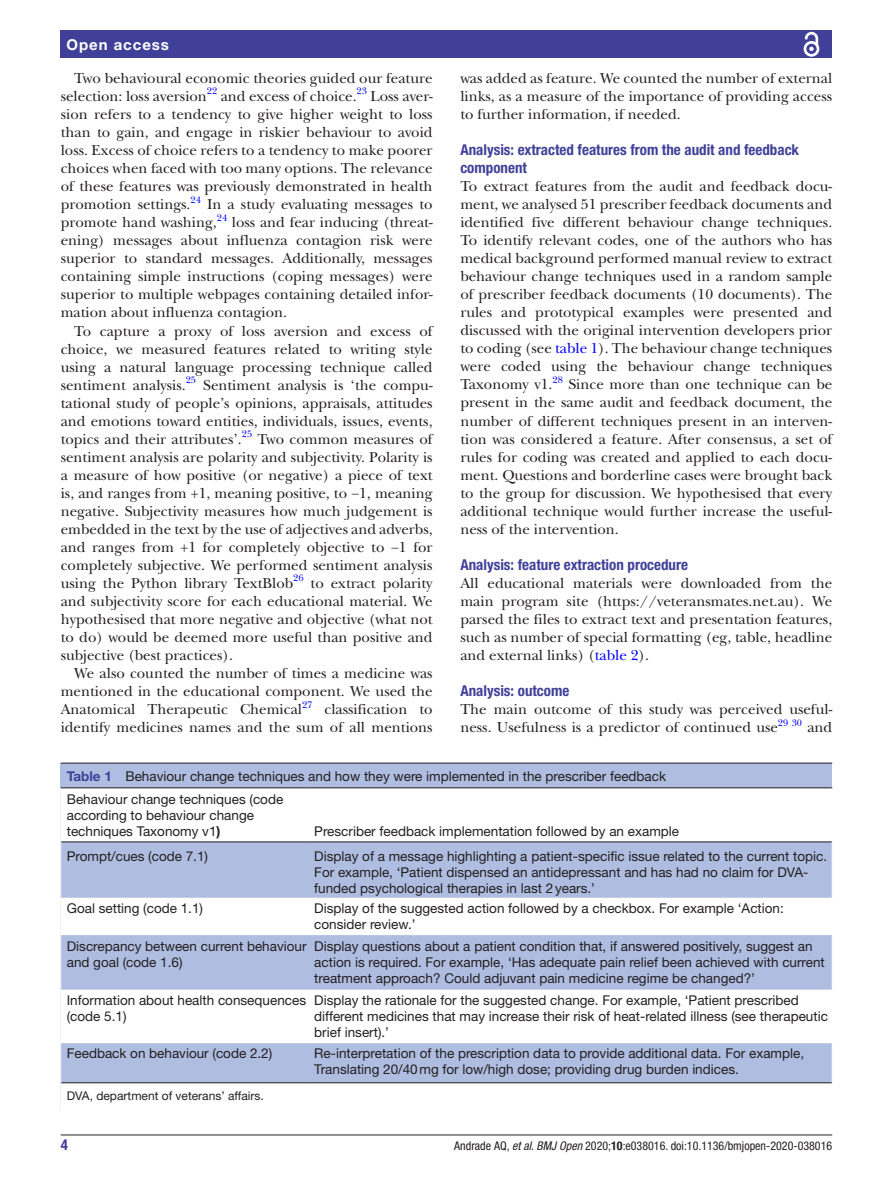
<style>
.page{position:relative;width:893px;height:1191px;background:#fff}
.page>*{position:absolute;margin:0;border:0;box-sizing:border-box;transform-origin:0 0}
.t1{font:15px/18px "New Baskerville";color:#231f20;text-align:justify}
.t2{font:700 condensed 15px/18px "Helvetica Neue LT Std";color:#414099}
.t3{font:700 15px "Helvetica Neue LT Std";letter-spacing:.065em;color:#fff}
.t4{font:13.5px/16.2px "Helvetica Neue LT Std";color:#231f20}
.t5{font:condensed 12px "Helvetica Neue LT Std";color:#231f20}
.t6{font:12px "Helvetica Neue LT Std";color:#231f20}
.t7{font:9.9px "New Baskerville";color:#00f}
.s1{color:#00f}
.s2{font-weight:700;color:#414099}
.s3{font-weight:700}
.s4{font-style:italic}
</style>
<div class="page">
<hr style="left:61px;top:1134px;width:771px;height:1px;background:#231f20">
<div style="left:61px;top:31px;width:771px;height:27px;background:#414099"></div>
<svg style="left:803px;top:31px;width:17px;height:26px"></svg>
<div style="left:61px;top:763px;width:771px;height:346px;background:#afbde1"></div>
<hr style="left:61px;top:762px;width:771px;height:1px;background:#231f20">
<div style="left:61px;top:788px;width:771px;height:321px;background:#fff"></div>
<svg style="left:61px;top:842px;width:771px;height:240px"></svg>
<hr style="left:61px;top:787px;width:247px;height:1px;background:#231f20">
<hr style="left:61px;top:841px;width:247px;height:1px;background:#231f20">
<hr style="left:308px;top:787px;width:524px;height:1px;background:#231f20">
<hr style="left:308px;top:841px;width:524px;height:1px;background:#231f20">
<hr style="left:308px;top:1082px;width:524px;height:1px;background:#231f20">
<hr style="left:61px;top:1082px;width:247px;height:1px;background:#231f20">
<svg style="left:60px;top:1082px;width:1px;height:27px"></svg>
<hr style="left:67px;top:1099px;width:765px;height:2px;background:#fff">
<p class="t3" style="left:66px;top:35px;width:104px">Open access</p>
<p class="t1" style="left:61px;top:69px;width:373px;text-indent:14px">Two behavioural economic theories guided our feature selection: loss aversion</p>
<p class="t1" style="left:460px;top:69px;width:373px">was added as feature. We counted the number of external links, as a measure of the importance of providing access to further information, if needed.</p>
<p class="t2" style="left:460px;top:141px;width:340px">Analysis: extracted features from the audit and feedback component</p>
<p class="t1" style="left:460px;top:178px;width:373px">To extract features from the audit and feedback docu&shy;ment, we analysed 51 prescriber feedback documents and identified five different behaviour change techniques.<br>To identify relevant codes, one of the authors who has medical background performed manual review to extract behaviour change techniques used in a random sample of prescriber feedback documents (10 documents). The rules and prototypical examples were presented and discussed with the original intervention developers prior to coding (see <span class="s1">table 1</span>). The behaviour change techniques were coded using the behaviour change techniques Taxonomy v1.<sup>28</sup> Since more than one technique can be present in the same audit and feedback document, the number of different techniques present in an interven&shy;tion was considered a feature. After consensus, a set of rules for coding was created and applied to each docu&shy;ment. Questions and borderline cases were brought back to the group for discussion. We hypothesised that every additional technique would further increase the useful&shy;ness of the intervention.</p>
<p class="t2" style="left:460px;top:555px;width:229px">Analysis: feature extraction procedure</p>
<p class="t1" style="left:460px;top:574px;width:373px">All educational materials were downloaded from the main program site (https://veteransmates.net.au). We parsed the files to extract text and presentation features, such as number of special formatting (eg, table, headline and external links) (<span class="s1">table 2</span>).</p>
<p class="t2" style="left:460px;top:682px;width:111px">Analysis: outcome</p>
<p class="t1" style="left:460px;top:700px;width:373px">The main outcome of this study was perceived useful&shy;ness. Usefulness is a predictor of continued use<sup>29</sup> <sup>30</sup> and</p>
<p class="t4" style="left:67px;top:765px;width:601px;line-height:22px"><span class="s2">Table 1</span> Behaviour change techniques and how they were implemented in the prescriber feedback<br>Behaviour change techniques (code</p>
<p class="t4" style="left:67px;top:806px;width:189px">according to behaviour change techniques Taxonomy v1<span class="s3">)</span></p>
<p class="t7" style="left:207px;top:85px;width:12px">22</p>
<p class="t1" style="left:221px;top:87px;width:137px">and excess of choice.</p>
<p class="t7" style="left:357px;top:85px;width:12px">23</p>
<p class="t1" style="left:61px;top:87px;width:373px;text-indent:310px">Loss aver&shy;sion refers to a tendency to give higher weight to loss than to gain, and engage in riskier behaviour to avoid loss. Excess of choice refers to a tendency to make poorer choices when faced with too many options. The relevance of these features was previously demonstrated in health promotion settings.</p>
<p class="t7" style="left:191px;top:193px;width:12px">24</p>
<p class="t1" style="left:61px;top:195px;width:373px;text-indent:146px">In a study evaluating messages to promote hand washing,</p>
<p class="t7" style="left:217px;top:212px;width:12px">24</p>
<p class="t1" style="left:61px;top:213px;width:373px;text-indent:171px">loss and fear inducing (threat&shy;ening) messages about influenza contagion risk were superior to standard messages. Additionally, messages containing simple instructions (coping messages) were superior to multiple webpages containing detailed infor&shy;mation about influenza contagion.</p>
<p class="t1" style="left:61px;top:322px;width:373px;text-indent:14px">To capture a proxy of loss aversion and excess of choice, we measured features related to writing style using a natural language processing technique called sentiment analysis.</p>
<p class="t7" style="left:186px;top:374px;width:12px">25</p>
<p class="t1" style="left:61px;top:376px;width:373px;text-indent:142px">Sentiment analysis is ‘the compu&shy;tational study of people’s opinions, appraisals, attitudes and emotions toward entities, individuals, issues, events, topics and their attributes’.</p>
<p class="t7" style="left:242px;top:428px;width:12px">25</p>
<p class="t1" style="left:61px;top:430px;width:373px;text-indent:197px">Two common measures of sentiment analysis are polarity and subjectivity. Polarity is a measure of how positive (or negative) a piece of text is, and ranges from +1, meaning positive, to −1, meaning negative. Subjectivity measures how much judgement is embedded in the text by the use of adjectives and adverbs, and ranges from +1 for completely objective to −1 for completely subjective. We performed sentiment analysis using the Python library TextBlob</p>
<p class="t7" style="left:293px;top:572px;width:12px">26</p>
<p class="t1" style="left:61px;top:574px;width:373px;text-indent:250px">to extract polarity and subjectivity score for each educational material. We hypothesised that more negative and objective (what not to do) would be deemed more useful than positive and subjective (best practices).</p>
<p class="t1" style="left:61px;top:664px;width:373px;text-indent:13px">We also counted the number of times a medicine was mentioned in the educational component. We used the Anatomical Therapeutic Chemical</p>
<p class="t7" style="left:302px;top:698px;width:12px">27</p>
<p class="t1" style="left:61px;top:700px;width:373px;text-align:right">classification to<br>identify medicines names and the sum of all mentions</p>
<p class="t4" style="left:314px;top:823px;width:366px">Prescriber feedback implementation followed by an example</p>
<p class="t4" style="left:67px;top:847px;width:143px">Prompt/cues (code 7.1)</p>
<p class="t4" style="left:314px;top:847px;width:514px">Display of a message highlighting a patient-specific issue related to the current topic.<br>For example, ‘Patient dispensed an antidepressant and has had no claim for DVA&shy;funded psychological therapies in last 2years.’</p>
<p class="t4" style="left:67px;top:900px;width:138px">Goal setting (code 1.1)</p>
<p class="t4" style="left:314px;top:900px;width:471px">Display of the suggested action followed by a checkbox. For example ‘Action: consider review.’</p>
<p class="t4" style="left:67px;top:938px;width:241px">Discrepancy between current behaviour and goal (code 1.6)</p>
<p class="t4" style="left:314px;top:938px;width:512px">Display questions about a patient condition that, if answered positively, suggest an action is required. For example, ‘Has adequate pain relief been achieved with current treatment approach? Could adjuvant pain medicine regime be changed?’</p>
<p class="t4" style="left:67px;top:992px;width:241px">Information about health consequences (code 5.1)</p>
<p class="t4" style="left:314px;top:992px;width:515px">Display the rationale for the suggested change. For example, ‘Patient prescribed different medicines that may increase their risk of heat-related illness (see therapeutic brief insert).’</p>
<p class="t4" style="left:67px;top:1044px;width:207px">Feedback on behaviour (code 2.2)</p>
<p class="t4" style="left:314px;top:1044px;width:491px">Re-interpretation of the prescription data to provide additional data. For example,<br>Translating 20/40mg for low/high dose; providing drug burden indices.</p>
<p class="t6" style="left:67px;top:1089px;width:199px">DVA, department of veterans’ affairs.</p>
<p class="t2" style="left:61px;top:1135px;width:9px">4</p>
<p class="t5" style="left:454px;top:1138px;width:379px">Andrade AQ, <span class="s4">et al</span>. <span class="s4">BMJ Open</span> 2020;<span class="s3">10</span>:e038016. doi:10.1136/bmjopen-2020-038016</p>
</div>
